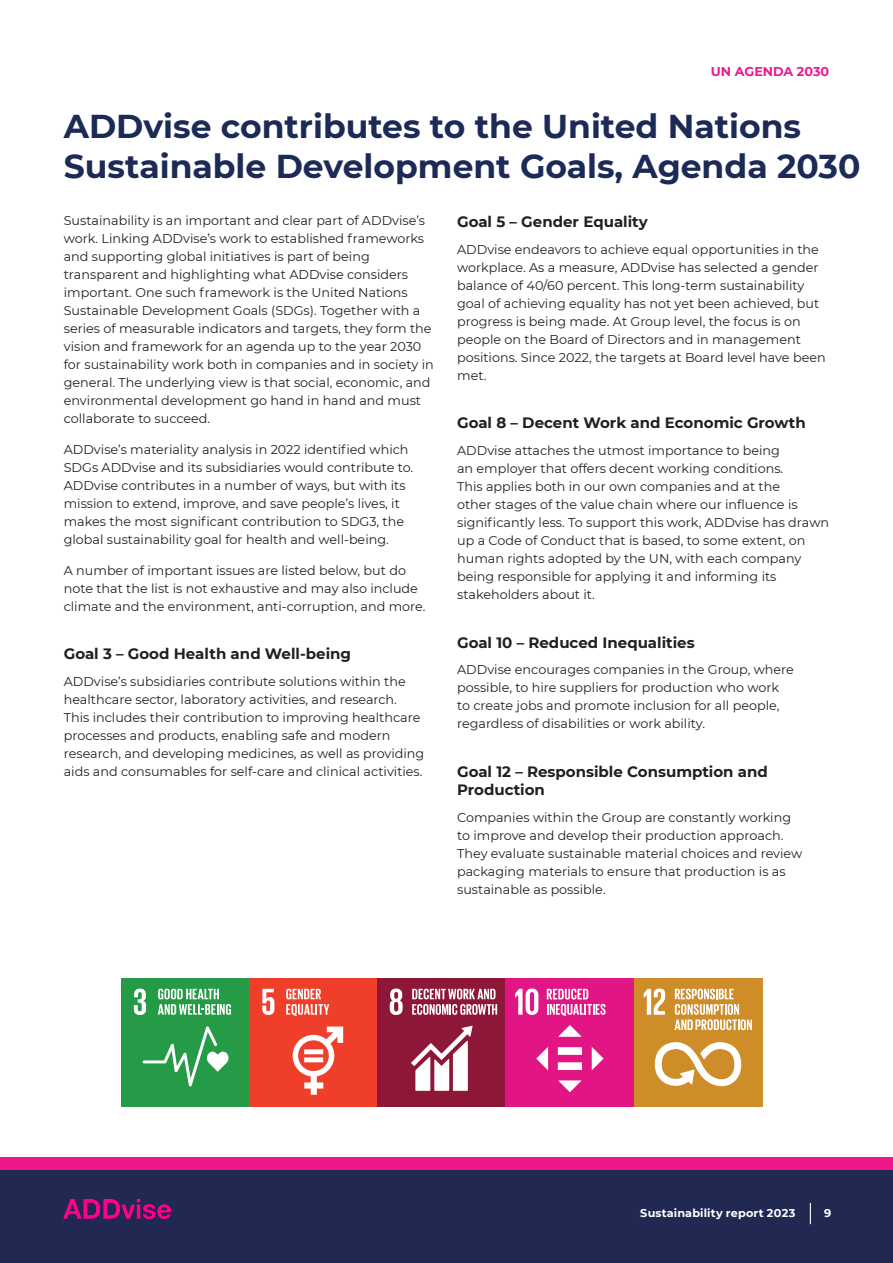
<style>
.page{position:relative;width:893px;height:1263px;background:#fff}
.page>*{position:absolute;margin:0;border:0;box-sizing:border-box;transform-origin:0 0}
.ADDvise_rubrik_1{font:700 33px/39.6px "Montserrat";color:#1b2a56}
.ADDvise_brödtext_indrag{font:700 15px/18px "Montserrat";color:#231f20}
.ADDvise_brödtext_indrag-2{font:12.75px/18px "Montserrat";color:#231f20}
.ADDvise_sidrubrik{font:700 12.75px "Montserrat";color:#ed178c}
.ADDvise_dokumentrubrik{font:700 11.25px "Montserrat";letter-spacing:.015em;color:#fff}
</style>
<div class="page">
<div style="left:0;top:1161px;width:893px;height:102px;background:#212952"></div>
<div style="left:0;top:1157px;width:893px;height:12px;background:#ed178c"></div>
<svg style="left:810px;top:1203px;width:1px;height:21px"></svg>
<img style="left:64px;top:1199px;width:106px;height:19px">
<div style="left:122px;top:978px;width:128px;height:128px;background:#269b47"></div>
<svg style="left:134px;top:988px;width:12px;height:27px"></svg>
<svg style="left:143px;top:1026px;width:86px;height:60px"></svg>
<svg style="left:158px;top:989px;width:73px;height:26px"></svg>
<div style="left:250px;top:978px;width:128px;height:128px;background:#ef3e2a"></div>
<svg style="left:286px;top:989px;width:43px;height:27px"></svg>
<svg style="left:262px;top:989px;width:12px;height:26px"></svg>
<svg style="left:293px;top:1026px;width:50px;height:69px"></svg>
<div style="left:304px;top:1049px;width:19px;height:5px;background:#fff"></div>
<div style="left:304px;top:1057px;width:19px;height:5px;background:#fff"></div>
<div style="left:378px;top:978px;width:128px;height:128px;background:#8e1737"></div>
<svg style="left:390px;top:988px;width:13px;height:27px"></svg>
<svg style="left:411px;top:1026px;width:62px;height:65px"></svg>
<svg style="left:412px;top:989px;width:85px;height:26px"></svg>
<div style="left:506px;top:978px;width:128px;height:128px;background:#e11584"></div>
<svg style="left:547px;top:989px;width:59px;height:27px"></svg>
<svg style="left:515px;top:988px;width:23px;height:27px"></svg>
<div style="left:558px;top:1062px;width:24px;height:8px;background:#fff"></div>
<div style="left:558px;top:1047px;width:24px;height:8px;background:#fff"></div>
<svg style="left:558px;top:1025px;width:23px;height:12px"></svg>
<svg style="left:592px;top:1047px;width:11px;height:23px"></svg>
<svg style="left:558px;top:1080px;width:23px;height:12px"></svg>
<svg style="left:536px;top:1047px;width:12px;height:23px"></svg>
<div style="left:634px;top:978px;width:128px;height:128px;background:#cf8d29"></div>
<svg style="left:644px;top:988px;width:21px;height:27px"></svg>
<svg style="left:655px;top:1042px;width:86px;height:44px"></svg>
<svg style="left:675px;top:989px;width:77px;height:41px"></svg>
<p class="ADDvise_sidrubrik" style="left:711px;top:62px;width:120px">UN AGENDA 2030</p>
<p class="ADDvise_rubrik_1" style="left:64px;top:105px;width:798px">ADDvise contributes to the United Nations<br>Sustainable Development Goals, Agenda 2030</p>
<p class="ADDvise_brödtext_indrag-2" style="left:64px;top:211px;width:371px">Sustainability is an important and clear part of ADDvise’s work. Linking ADDvise’s work to established frameworks and supporting global initiatives is part of being transparent and highlighting what ADDvise considers important. One such framework is the United Nations Sustainable Development Goals (SDGs). Together with a series of measurable indicators and targets, they form the vision and framework for an agenda up to the year 2030 for sustainability work both in companies and in society in general. The underlying view is that social, economic, and environmental development go hand in hand and must collaborate to succeed.</p>
<p class="ADDvise_brödtext_indrag-2" style="left:64px;top:440px;width:351px">ADDvise’s materiality analysis in 2022 identified which SDGs ADDvise and its subsidiaries would contribute to.<br>ADDvise contributes in a number of ways, but with its mission to extend, improve, and save people’s lives, it makes the most significant contribution to SDG3, the global sustainability goal for health and well-being.</p>
<p class="ADDvise_brödtext_indrag-2" style="left:64px;top:560px;width:363px">A number of important issues are listed below, but do note that the list is not exhaustive and may also include climate and the environment, anti-corruption, and more.</p>
<p class="ADDvise_brödtext_indrag" style="left:64px;top:644px;width:289px">Goal 3 – Good Health and Well-being</p>
<p class="ADDvise_brödtext_indrag-2" style="left:64px;top:672px;width:362px">ADDvise’s subsidiaries contribute solutions within the healthcare sector, laboratory activities, and research.<br>This includes their contribution to improving healthcare processes and products, enabling safe and modern research, and developing medicines, as well as providing aids and consumables for self-care and clinical activities.</p>
<p class="ADDvise_brödtext_indrag" style="left:457px;top:212px;width:192px">Goal 5 – Gender Equality</p>
<p class="ADDvise_brödtext_indrag-2" style="left:457px;top:240px;width:370px">ADDvise endeavors to achieve equal opportunities in the workplace. As a measure, ADDvise has selected a gender balance of 40/60 percent. This long-term sustainability goal of achieving equality has not yet been achieved, but progress is being made. At Group level, the focus is on people on the Board of Directors and in management positions. Since 2022, the targets at Board level have been met.</p>
<p class="ADDvise_brödtext_indrag" style="left:457px;top:413px;width:350px">Goal 8 – Decent Work and Economic Growth</p>
<p class="ADDvise_brödtext_indrag-2" style="left:457px;top:441px;width:374px">ADDvise attaches the utmost importance to being<br>an employer that offers decent working conditions.<br>This applies both in our own companies and at the<br>other stages of the value chain where our influence is significantly less. To support this work, ADDvise has drawn up a Code of Conduct that is based, to some extent, on human rights adopted by the UN, with each company being responsible for applying it and informing its stakeholders about it.</p>
<p class="ADDvise_brödtext_indrag" style="left:457px;top:633px;width:239px">Goal 10 – Reduced Inequalities</p>
<p class="ADDvise_brödtext_indrag-2" style="left:457px;top:660px;width:338px">ADDvise encourages companies in the Group, where possible, to hire suppliers for production who work to create jobs and promote inclusion for all people, regardless of disabilities or work ability.</p>
<p class="ADDvise_brödtext_indrag" style="left:457px;top:762px;width:312px">Goal 12 – Responsible Consumption and<br>Production</p>
<p class="ADDvise_brödtext_indrag-2" style="left:457px;top:807px;width:347px">Companies within the Group are constantly working to improve and develop their production approach.<br>They evaluate sustainable material choices and review packaging materials to ensure that production is as sustainable as possible.</p>
<p class="ADDvise_dokumentrubrik" style="left:640px;top:1205px;width:157px">Sustainability report 2023</p>
<p class="ADDvise_dokumentrubrik" style="left:824px;top:1205px;width:9px">9</p>
</div>
